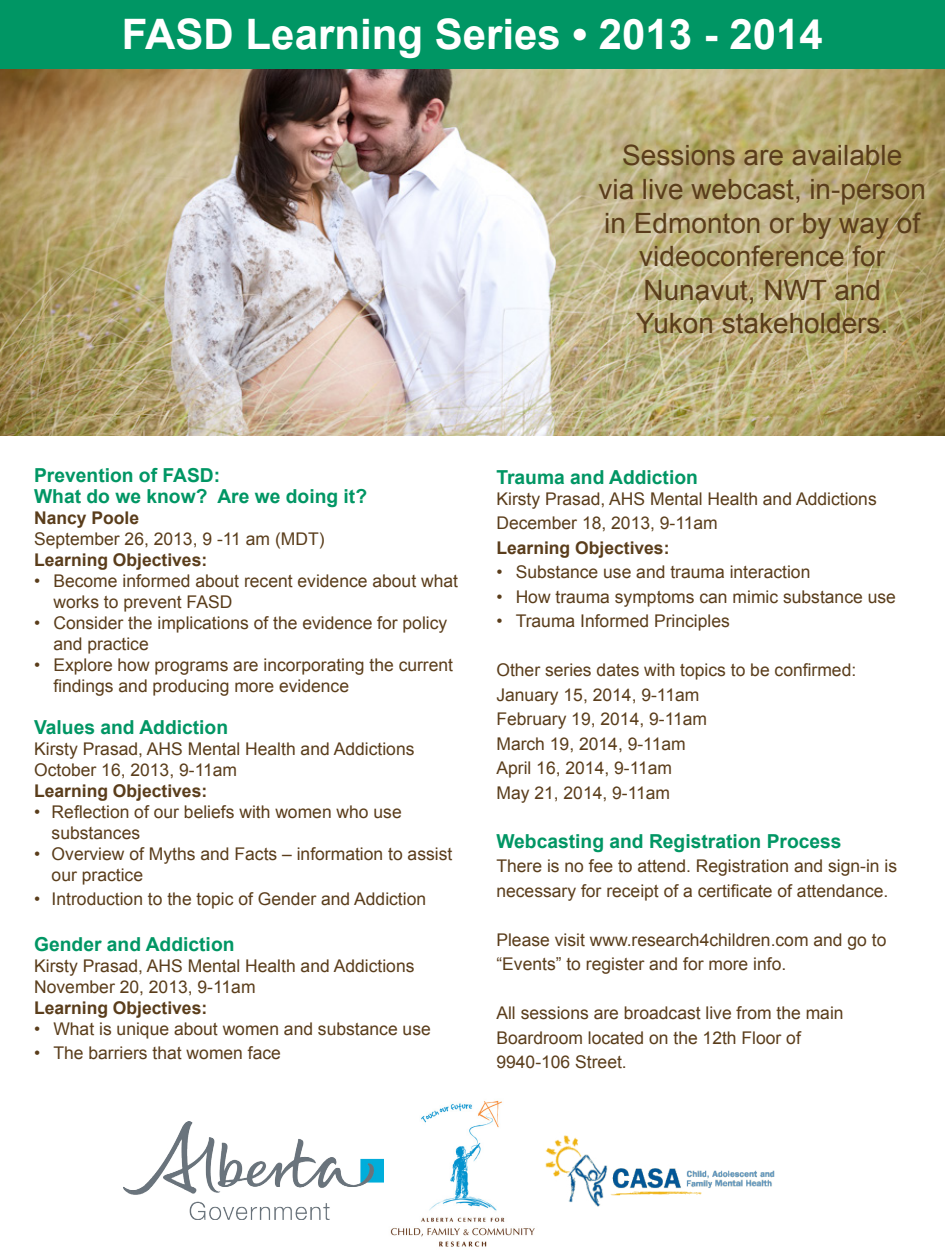
<style>
.page{position:relative;width:945px;height:1260px;background:#fff}
.page>*{position:absolute;margin:0;border:0;box-sizing:border-box;transform-origin:0 0}
.t1{font:700 42px "Arial";color:#fff}
.t2{font:28px/33.6px "Arial";color:#5a3d1b;text-align:center}
.t3{font:700 19.25px/21px "Arial";color:#009664}
.t4{font:17.5px/24.5px "Arial";color:#5a3d1b}
.t5{font:700 17.5px "Arial";color:#5a3d1b}
</style>
<div class="page">
<img style="left:0;top:69px;width:945px;height:366px">
<div style="left:0;top:0;width:945px;height:69px;background:#009664"></div>
<img style="left:390px;top:1100px;width:145px;height:147px">
<img style="left:545px;top:1135px;width:230px;height:72px">
<img style="left:123px;top:1122px;width:261px;height:98px">
<h1 class="t1" style="left:122px;top:6px;width:703px">FASD Learning Series • 2013 - 2014</h1>
<h2 class="t2" style="left:599px;top:139px;width:329px">Sessions are available<br>via live webcast, in-person in Edmonton or by way of videoconference for<br>Nunavut, NWT and<br>Yukon stakeholders.</h2>
<p class="t3" style="left:34px;top:465px;width:334px">Prevention of FASD:<br>What do we know? Are we doing it?</p>
<p class="t5" style="left:34px;top:506px;width:107px">Nancy Poole</p>
<p class="t4" style="left:34px;top:526px;width:292px">September 26, 2013, 9 -11 am (MDT)</p>
<p class="t5" style="left:34px;top:548px;width:175px">Learning Objectives:</p>
<p class="t4" style="left:53px;top:570px;width:406px;line-height:21px;text-indent:-19px">• Become informed about recent evidence about what works to prevent FASD</p>
<p class="t4" style="left:53px;top:612px;width:395px;line-height:21px;text-indent:-19px">• Consider the implications of the evidence for policy and practice</p>
<p class="t4" style="left:53px;top:654px;width:401px;line-height:21px;text-indent:-19px">• Explore how programs are incorporating the current findings and producing more evidence</p>
<p class="t3" style="left:34px;top:717px;width:195px">Values and Addiction</p>
<p class="t4" style="left:34px;top:738px;width:382px;line-height:21px">Kirsty Prasad, AHS Mental Health and Addictions<br>October 16, 2013, 9-11am</p>
<p class="t5" style="left:34px;top:779px;width:175px">Learning Objectives:</p>
<p class="t4" style="left:52px;top:801px;width:352px;line-height:21px;text-indent:-18px">• Reflection of our beliefs with women who use substances</p>
<p class="t4" style="left:52px;top:843px;width:402px;line-height:21px;text-indent:-18px">• Overview of Myths and Facts – information to assist our practice</p>
<p class="t4" style="left:34px;top:887px;width:394px">• Introduction to the topic of Gender and Addiction</p>
<p class="t3" style="left:34px;top:934px;width:202px">Gender and Addiction</p>
<p class="t4" style="left:34px;top:955px;width:382px;line-height:21px">Kirsty Prasad, AHS Mental Health and Addictions<br>November 20, 2013, 9-11am</p>
<p class="t5" style="left:34px;top:996px;width:175px">Learning Objectives:</p>
<p class="t4" style="left:34px;top:1016px;width:398px">• What is unique about women and substance use</p>
<p class="t4" style="left:34px;top:1041px;width:248px">• The barriers that women face</p>
<p class="t3" style="left:496px;top:467px;width:203px">Trauma and Addiction</p>
<p class="t4" style="left:496px;top:487px;width:382px">Kirsty Prasad, AHS Mental Health and Addictions<br>December 18, 2013, 9-11am</p>
<p class="t5" style="left:496px;top:536px;width:175px">Learning Objectives:</p>
<p class="t4" style="left:496px;top:560px;width:315px">• Substance use and trauma interaction</p>
<p class="t4" style="left:496px;top:585px;width:401px">• How trauma symptoms can mimic substance use</p>
<p class="t4" style="left:496px;top:609px;width:235px">• Trauma Informed Principles</p>
<p class="t4" style="left:496px;top:658px;width:361px">Other series dates with topics to be confirmed:<br>January 15, 2014, 9-11am<br>February 19, 2014, 9-11am<br>March 19, 2014, 9-11am<br>April 16, 2014, 9-11am<br>May 21, 2014, 9-11am</p>
<p class="t3" style="left:496px;top:831px;width:347px">Webcasting and Registration Process</p>
<p class="t4" style="left:496px;top:854px;width:402px">There is no fee to attend. Registration and sign-in is necessary for receipt of a certificate of attendance.</p>
<p class="t4" style="left:496px;top:928px;width:392px">Please visit www.research4children.com and go to “Events” to register and for more info.</p>
<p class="t4" style="left:496px;top:1001px;width:349px">All sessions are broadcast live from the main<br>Boardroom located on the 12th Floor of<br>9940-106 Street.</p>
</div>
